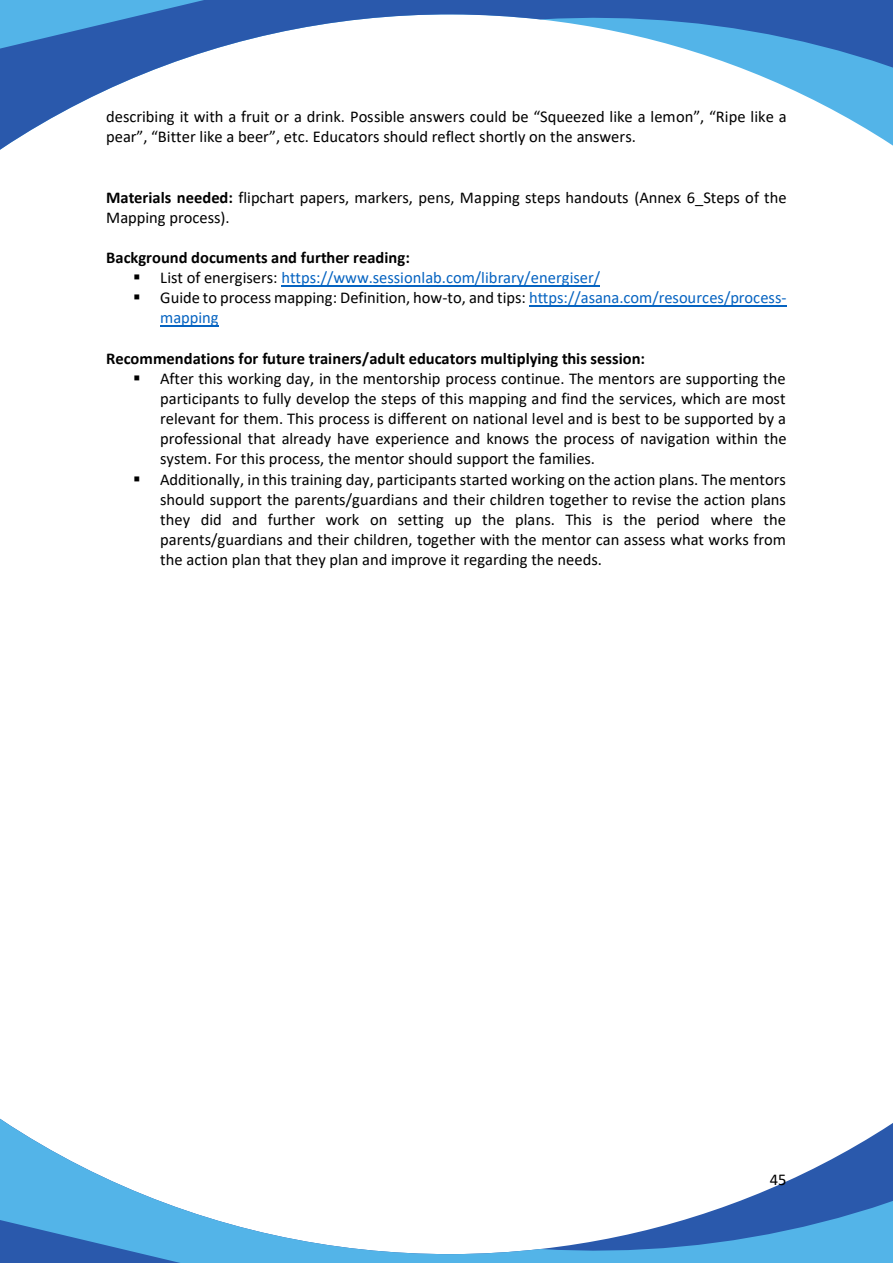
<style>
.page{position:relative;width:893px;height:1263px;background:#fff}
.page>*{position:absolute;margin:0;border:0;box-sizing:border-box;transform-origin:0 0}
.t1{font:16.5px/20.1px "Calibri";color:#000}
.t2{font:700 16.5px "Calibri";letter-spacing:.005em;color:#000}
.t3{font:16.5px "Calibri";color:#0563c1}
.s1{font-weight:700}
.s2{color:#000}
.s3{color:#0563c1}
</style>
<div class="page">
<svg style="left:0;top:0;width:893px;height:327px"></svg>
<svg style="left:0;top:1118px;width:893px;height:145px"></svg>
<hr style="left:281px;top:285px;width:319px;height:1px;background:#0563c1">
<hr style="left:529px;top:305px;width:258px;height:1px;background:#0563c1">
<hr style="left:160px;top:325px;width:59px;height:1px;background:#0563c1">
<p class="t1" style="left:106px;top:108px;width:682px">describing it with a fruit or a drink. Possible answers could be “Squeezed like a lemon”, “Ripe like a pear”, “Bitter like a beer”, etc. Educators should reflect shortly on the answers.</p>
<p class="t1" style="left:106px;top:188px;width:682px"><span class="s1">Materials needed:</span> flipchart papers, markers, pens, Mapping steps handouts (Annex 6_Steps of the<br>Mapping process).</p>
<p class="t2" style="left:106px;top:251px;width:305px">Background documents and further reading:</p>
<p class="t3" style="left:133px;top:271px;width:468px"><span class="s2">▪ List of energisers:</span> https://www.sessionlab.com/library/energiser/</p>
<p class="t1" style="left:160px;top:289px;width:628px;text-indent:-27px">▪ Guide to process mapping: Definition, how-to, and tips: <span class="s3">https://asana.com/resources/process&shy;mapping</span></p>
<p class="t2" style="left:106px;top:351px;width:540px">Recommendations for future trainers/adult educators multiplying this session:</p>
<p class="t1" style="left:160px;top:370px;width:628px;text-align:justify;text-indent:-27px">▪ After this working day, in the mentorship process continue. The mentors are supporting the participants to fully develop the steps of this mapping and find the services, which are most relevant for them. This process is different on national level and is best to be supported by a professional that already have experience and knows the process of navigation within the system. For this process, the mentor should support the families.</p>
<p class="t1" style="left:160px;top:470px;width:627px;text-align:justify;text-indent:-27px">▪ Additionally, in this training day, participants started working on the action plans. The mentors should support the parents/guardians and their children together to revise the action plans they did and further work on setting up the plans. This is the period where the parents/guardians and their children, together with the mentor can assess what works from the action plan that they plan and improve it regarding the needs.</p>
<p class="t1" style="left:770px;top:1171px;width:18px">45</p>
</div>
